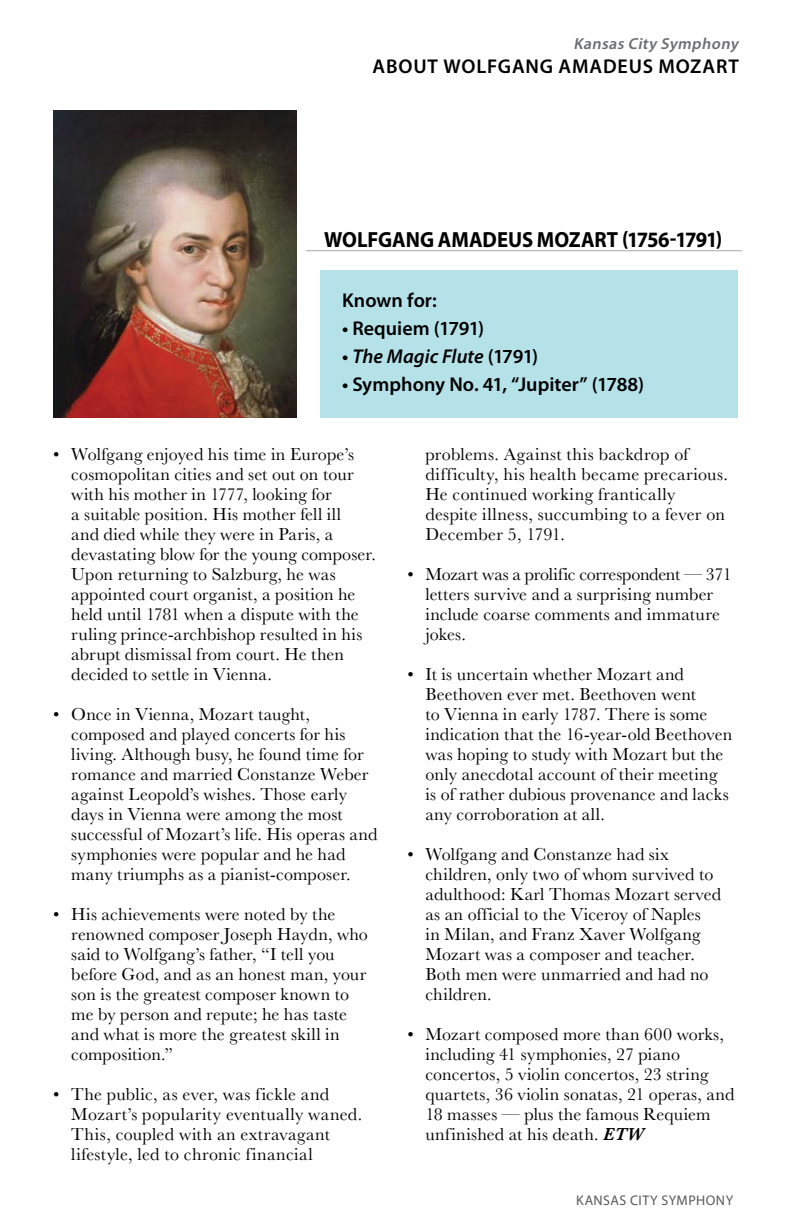
<style>
.page{position:relative;width:792px;height:1224px;background:#fff}
.page>*{position:absolute;margin:0;border:0;box-sizing:border-box;transform-origin:0 0}
.t1{font:700 22px "Myriad Pro";letter-spacing:-.005em;color:#000;scale:.94 1}
.t2{font:600 20px "Myriad Pro";letter-spacing:.005em;color:#000}
.t3{font:600 20px "Myriad Pro";letter-spacing:.04em;color:#000}
.t4{font:italic 600 20px "Myriad Pro";letter-spacing:.005em;color:#000}
.t5{font:18px/20px "Baskerville";letter-spacing:.01em;color:#000}
.t6{font:italic 600 16px "Myriad Pro";color:#6d6e71}
.t7{font:14px "Myriad Pro";letter-spacing:.035em;color:#58595b}
.s1{font-style:normal}
.s2{font-weight:600;font-style:italic}
</style>
<div class="page">
<img style="left:53px;top:110px;width:244px;height:308px">
<div style="left:320px;top:270px;width:418px;height:148px;background:#b1e0e7"></div>
<hr style="left:306px;top:250px;width:436px;height:1px;background:#a7a9ac">
<p class="t6" style="left:573px;top:35px;width:169px">Kansas City Symphony</p>
<p class="t3" style="left:373px;top:55px;width:368px">ABOUT WOLFGANG AMADEUS MOZART</p>
<p class="t1" style="left:324px;top:225px;width:425px">WOLFGANG AMADEUS MOZART (1756-1791)</p>
<p class="t2" style="left:342px;top:289px;width:96px">Known for:</p>
<p class="t2" style="left:342px;top:317px;width:144px">• Requiem (1791)</p>
<p class="t4" style="left:342px;top:344px;width:198px"><span class="s1">•</span> The Magic Flute <span class="s1">(1791)</span></p>
<p class="t2" style="left:342px;top:373px;width:304px">• Symphony No. 41, “Jupiter” (1788)</p>
<p class="t5" style="left:71px;top:444px;width:306px;text-indent:-18px">• Wolfgang enjoyed his time in Europe’s cosmopolitan cities and set out on tour with his mother in 1777, looking for<br>a suitable position. His mother fell ill<br>and died while they were in Paris, a devastating blow for the young composer.<br>Upon returning to Salzburg, he was appointed court organist, a position he held until 1781 when a dispute with the ruling prince-archbishop resulted in his abrupt dismissal from court. He then decided to settle in Vienna.</p>
<p class="t5" style="left:71px;top:704px;width:308px;text-indent:-18px">• Once in Vienna, Mozart taught, composed and played concerts for his living. Although busy, he found time for romance and married Constanze Weber against Leopold’s wishes. Those early days in Vienna were among the most successful of Mozart’s life. His operas and symphonies were popular and he had many triumphs as a pianist-composer.</p>
<p class="t5" style="left:71px;top:904px;width:298px;text-indent:-18px">• His achievements were noted by the renowned composer Joseph Haydn, who said to Wolfgang’s father, “I tell you before God, and as an honest man, your son is the greatest composer known to me by person and repute; he has taste and what is more the greatest skill in composition.”</p>
<p class="t5" style="left:71px;top:1084px;width:293px;text-indent:-18px">• The public, as ever, was fickle and Mozart’s popularity eventually waned.<br>This, coupled with an extravagant lifestyle, led to chronic financial</p>
<p class="t5" style="left:425px;top:444px;width:304px">problems. Against this backdrop of difficulty, his health became precarious.<br>He continued working frantically despite illness, succumbing to a fever on December 5, 1791.</p>
<p class="t5" style="left:425px;top:564px;width:308px;text-indent:-18px">• Mozart was a prolific correspondent — 371 letters survive and a surprising number include coarse comments and immature jokes.</p>
<p class="t5" style="left:425px;top:664px;width:308px;text-indent:-18px">• It is uncertain whether Mozart and Beethoven ever met. Beethoven went<br>to Vienna in early 1787. There is some indication that the 16-year-old Beethoven was hoping to study with Mozart but the only anecdotal account of their meeting is of rather dubious provenance and lacks any corroboration at all.</p>
<p class="t5" style="left:425px;top:844px;width:297px;text-indent:-18px">• Wolfgang and Constanze had six children, only two of whom survived to adulthood: Karl Thomas Mozart served as an official to the Viceroy of Naples<br>in Milan, and Franz Xaver Wolfgang<br>Mozart was a composer and teacher.<br>Both men were unmarried and had no children.</p>
<p class="t5" style="left:425px;top:1024px;width:311px;text-indent:-18px">• Mozart composed more than 600 works, including 41 symphonies, 27 piano concertos, 5 violin concertos, 23 string quartets, 36 violin sonatas, 21 operas, and 18 masses — plus the famous Requiem unfinished at his death. <span class="s2">ETW</span></p>
<p class="t7" style="left:576px;top:1192px;width:159px">KANSAS CITY SYMPHONY</p>
</div>
